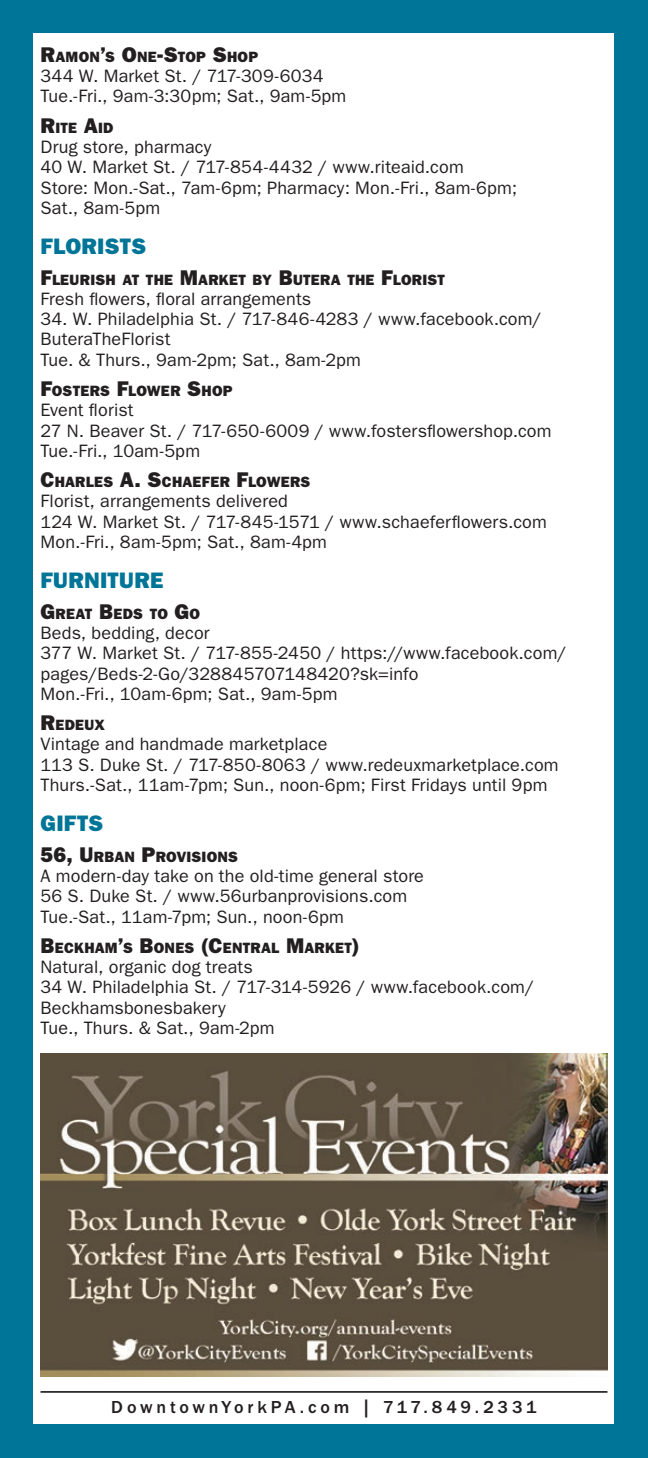
<style>
.page{position:relative;width:648px;height:1458px;background:#007597}
.page>*{position:absolute;margin:0;border:0;box-sizing:border-box;transform-origin:0 0}
.t1{font:22.5px "ITC Franklin Gothic Std Hvy";letter-spacing:.02em;color:#007597}
.t2{font:18px/20.2px "ITC Franklin Gothic Std";letter-spacing:.01em;color:#231f20}
.t3{font:500 18px "ITC Franklin Gothic Std";letter-spacing:.205em;color:#231f20}
.t4{font:15.08px "ITC Franklin Gothic Std Hvy";letter-spacing:.02em;color:#231f20}
.s1{font-size:21.38px}
</style>
<div class="page">
<div style="left:34px;top:34px;width:580px;height:1390px;background:#fff"></div>
<hr style="left:40px;top:1391px;width:568px;height:2px;background:#231f20">
<img style="left:40px;top:1053px;width:568px;height:324px">
<p class="t4" style="left:40px;top:48px;width:219px"><span class="s1">R</span>AMON<span class="s1">’</span>S <span class="s1">O</span>NE<span class="s1">-S</span>TOP <span class="s1">S</span>HOP</p>
<p class="t2" style="left:40px;top:66px;width:307px">344 W. Market St. / 717-309-6034<br>Tue.-Fri., 9am-3:30pm; Sat., 9am-5pm</p>
<p class="t4" style="left:40px;top:119px;width:74px"><span class="s1">R</span>ITE <span class="s1">A</span>ID</p>
<p class="t2" style="left:40px;top:137px;width:478px">Drug store, pharmacy<br>40 W. Market St. / 717-854-4432 / www.riteaid.com<br>Store: Mon.-Sat., 7am-6pm; Pharmacy: Mon.-Fri., 8am-6pm; Sat., 8am-5pm</p>
<p class="t1" style="left:40px;top:233px;width:107px">FLORISTS</p>
<p class="t4" style="left:40px;top:271px;width:406px"><span class="s1">F</span>LEURISH AT THE <span class="s1">M</span>ARKET BY <span class="s1">B</span>UTERA THE <span class="s1">F</span>LORIST</p>
<p class="t2" style="left:40px;top:289px;width:272px">Fresh flowers, floral arrangements</p>
<p class="t2" style="left:40px;top:309px;width:503px">34. W. Philadelphia St. / 717-846-4283 / www.facebook.com/<br>ButeraTheFlorist<br>Tue. &amp; Thurs., 9am-2pm; Sat., 8am-2pm</p>
<p class="t4" style="left:40px;top:382px;width:194px"><span class="s1">F</span>OSTERS <span class="s1">F</span>LOWER <span class="s1">S</span>HOP</p>
<p class="t2" style="left:40px;top:400px;width:513px">Event florist<br>27 N. Beaver St. / 717-650-6009 / www.fostersflowershop.com<br>Tue.-Fri., 10am-5pm</p>
<p class="t4" style="left:40px;top:473px;width:271px"><span class="s1">C</span>HARLES <span class="s1">A. S</span>CHAEFER <span class="s1">F</span>LOWERS</p>
<p class="t2" style="left:40px;top:491px;width:508px">Florist, arrangements delivered<br>124 W. Market St. / 717-845-1571 / www.schaeferflowers.com<br>Mon.-Fri., 8am-5pm; Sat., 8am-4pm</p>
<p class="t1" style="left:40px;top:567px;width:125px">FURNITURE</p>
<p class="t4" style="left:40px;top:605px;width:161px"><span class="s1">G</span>REAT <span class="s1">B</span>EDS TO <span class="s1">G</span>O</p>
<p class="t2" style="left:40px;top:623px;width:528px">Beds, bedding, decor<br>377 W. Market St. / 717-855-2450 / https://www.facebook.com/ pages/Beds-2-Go/328845707148420?sk=info<br>Mon.-Fri., 10am-6pm; Sat., 9am-5pm</p>
<p class="t4" style="left:40px;top:716px;width:66px"><span class="s1">R</span>EDEUX</p>
<p class="t2" style="left:40px;top:734px;width:520px">Vintage and handmade marketplace<br>113 S. Duke St. / 717-850-8063 / www.redeuxmarketplace.com<br>Thurs.-Sat., 11am-7pm; Sun., noon-6pm; First Fridays until 9pm</p>
<p class="t1" style="left:40px;top:810px;width:64px">GIFTS</p>
<p class="t4" style="left:40px;top:848px;width:199px"><span class="s1">56, U</span>RBAN <span class="s1">P</span>ROVISIONS</p>
<p class="t2" style="left:40px;top:866px;width:385px">A modern-day take on the old-time general store<br>56 S. Duke St. / www.56urbanprovisions.com<br>Tue.-Sat., 11am-7pm; Sun., noon-6pm</p>
<p class="t4" style="left:40px;top:939px;width:320px"><span class="s1">B</span>ECKHAM <span class="s1">’</span>S <span class="s1">B</span>ONES <span class="s1">(C</span>ENTRAL <span class="s1">M</span>ARKET<span class="s1">)</span></p>
<p class="t2" style="left:40px;top:957px;width:495px">Natural, organic dog treats<br>34 W. Philadelphia St. / 717-314-5926 / www.facebook.com/ Beckhamsbonesbakery<br>Tue., Thurs. &amp; Sat., 9am-2pm</p>
<p class="t3" style="left:111px;top:1397px;width:427px">DowntownYorkPA.com | 717.849.2331</p>
</div>
